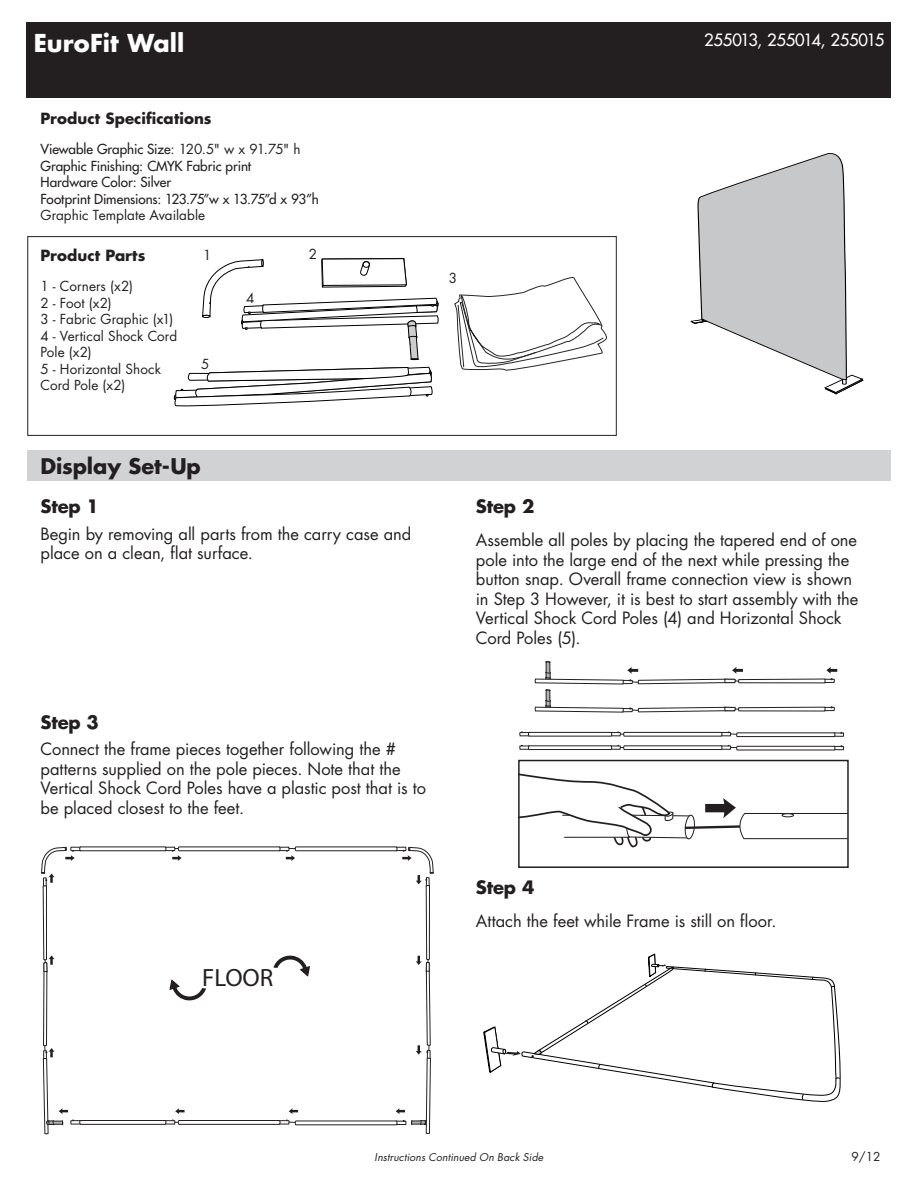
<style>
.page{position:relative;width:918px;height:1188px;background:#fff}
.page>*{position:absolute;margin:0;border:0;box-sizing:border-box;transform-origin:0 0}
.t1{font:25.05px "Myriad Pro";color:#231f20}
.Product_Name___Item{font:700 24px "Futura";color:#fff}
.Step_Section_Titles{font:700 21px "Futura";letter-spacing:-.005em;color:#231f20}
.Step_1__Step_2_etc{font:700 18px "Futura";letter-spacing:-.01em;color:#231f20}
.Step_1__Step_2_etc-2{font:16.5px/19.5px "Futura";letter-spacing:-.005em;color:#231f20}
.Steps_Body_Copy{font:16.5px/19.5px "Futura";color:#231f20}
.Product_Name___Item-2{font:16.5px "Futura";letter-spacing:-.015em;color:#fff}
.Product_Spec__Bold_T{font:700 15px "Futura";letter-spacing:.005em;color:#231f20}
.Product_Spec_Body_Co{font:13.5px "Futura";letter-spacing:-.01em;color:#231f20}
.Product_Spec_Body_Co-2{font:13.5px/16.5px "Futura";letter-spacing:.005em;color:#231f20}
.t2{font:12px "Futura";color:#231f20}
.Captions{font:italic 10.5px "Futura";letter-spacing:.01em;color:#231f20}
.s1{font-style:inherit}
</style>
<div class="page">
<div style="left:27px;top:22px;width:864px;height:75px;background:#231f20"></div>
<div style="left:27px;top:236px;width:590px;height:200px;border:1px solid #231f20"></div>
<div style="left:27px;top:450px;width:864px;height:31px;background:#d1d2d4"></div>
<svg style="left:519px;top:661px;width:329px;height:187px"></svg>
<div style="left:518px;top:760px;width:331px;height:108px;border:2px solid #231f20"></div>
<svg style="left:41px;top:846px;width:393px;height:289px"></svg>
<svg style="left:483px;top:953px;width:358px;height:149px"></svg>
<svg style="left:174px;top:257px;width:265px;height:150px"></svg>
<svg style="left:454px;top:277px;width:153px;height:94px"></svg>
<svg style="left:691px;top:153px;width:173px;height:242px"></svg>
<p class="Product_Name___Item" style="left:34px;top:27px;width:152px">EuroFit Wall</p>
<p class="Product_Name___Item-2" style="left:704px;top:29px;width:181px">255013, 255014, 255015</p>
<p class="Product_Spec__Bold_T" style="left:40px;top:108px;width:173px">Product Specifications</p>
<p class="Product_Spec_Body_Co" style="left:40px;top:141px;width:262px">Viewable Graphic Size<span class="s1">: 120.5" w x 91.75" h</span></p>
<p class="Product_Spec_Body_Co" style="left:40px;top:157px;width:212px">Graphic Finishing: CMYK Fabric print</p>
<p class="Product_Spec_Body_Co" style="left:40px;top:174px;width:132px">Hardware Color: Silver</p>
<p class="Product_Spec_Body_Co" style="left:40px;top:190px;width:280px">Footprint Dimensions: 123.75”w x 13.75”d x 93”h</p>
<p class="Product_Spec_Body_Co-2" style="left:40px;top:207px;width:166px">Graphic Template Available</p>
<p class="Product_Spec__Bold_T" style="left:40px;top:245px;width:106px">Product Parts</p>
<p class="Product_Spec_Body_Co-2" style="left:40px;top:278px;width:94px">1 - Corners (x2)</p>
<p class="Product_Spec_Body_Co-2" style="left:40px;top:294px;width:73px">2 - Foot (x2)</p>
<p class="Product_Spec_Body_Co-2" style="left:40px;top:311px;width:134px">3 - Fabric Graphic (x1)</p>
<p class="Product_Spec_Body_Co-2" style="left:40px;top:327px;width:138px">4 - Vertical Shock Cord<br>Pole (x2)</p>
<p class="Product_Spec_Body_Co-2" style="left:40px;top:360px;width:122px">5 - Horizontal Shock<br>Cord Pole (x2)</p>
<p class="Product_Spec_Body_Co-2" style="left:309px;top:245px;width:10px">2</p>
<p class="Product_Spec_Body_Co-2" style="left:203px;top:246px;width:10px">1</p>
<p class="Product_Spec_Body_Co-2" style="left:246px;top:290px;width:10px">4</p>
<p class="Product_Spec_Body_Co-2" style="left:201px;top:355px;width:10px">5</p>
<p class="Step_Section_Titles" style="left:40px;top:451px;width:162px">Display Set-Up</p>
<p class="Step_1__Step_2_etc" style="left:40px;top:494px;width:60px">Step 1</p>
<p class="Steps_Body_Copy" style="left:40px;top:524px;width:372px">Begin by removing all parts from the carry case and place on a clean, flat surface.</p>
<p class="Product_Spec_Body_Co-2" style="left:449px;top:269px;width:10px">3</p>
<p class="Step_1__Step_2_etc" style="left:476px;top:494px;width:60px">Step 2</p>
<p class="Step_1__Step_2_etc-2" style="left:476px;top:530px;width:384px">Assemble all poles by placing the tapered end of one pole into the large end of the next while pressing the button snap. Overall frame connection view is shown in Step 3 However, it is best to start assembly with the Vertical Shock Cord Poles (4) and Horizontal Shock Cord Poles (5).</p>
<p class="Step_1__Step_2_etc" style="left:40px;top:710px;width:60px">Step 3</p>
<p class="Steps_Body_Copy" style="left:40px;top:739px;width:387px">Connect the frame pieces together following the # patterns supplied on the pole pieces. Note that the Vertical Shock Cord Poles have a plastic post that is to be placed closest to the feet.</p>
<h1 class="t1" style="left:202px;top:963px;width:73px">FLOOR</h1>
<p class="Step_1__Step_2_etc" style="left:476px;top:875px;width:60px">Step 4</p>
<p class="Step_1__Step_2_etc-2" style="left:476px;top:911px;width:302px">Attach the feet while Frame is still on floor.</p>
<p class="Captions" style="left:375px;top:1150px;width:170px">Instructions Continued On Back Side</p>
<p class="t2" style="left:851px;top:1148px;width:31px">9/12</p>
</div>
